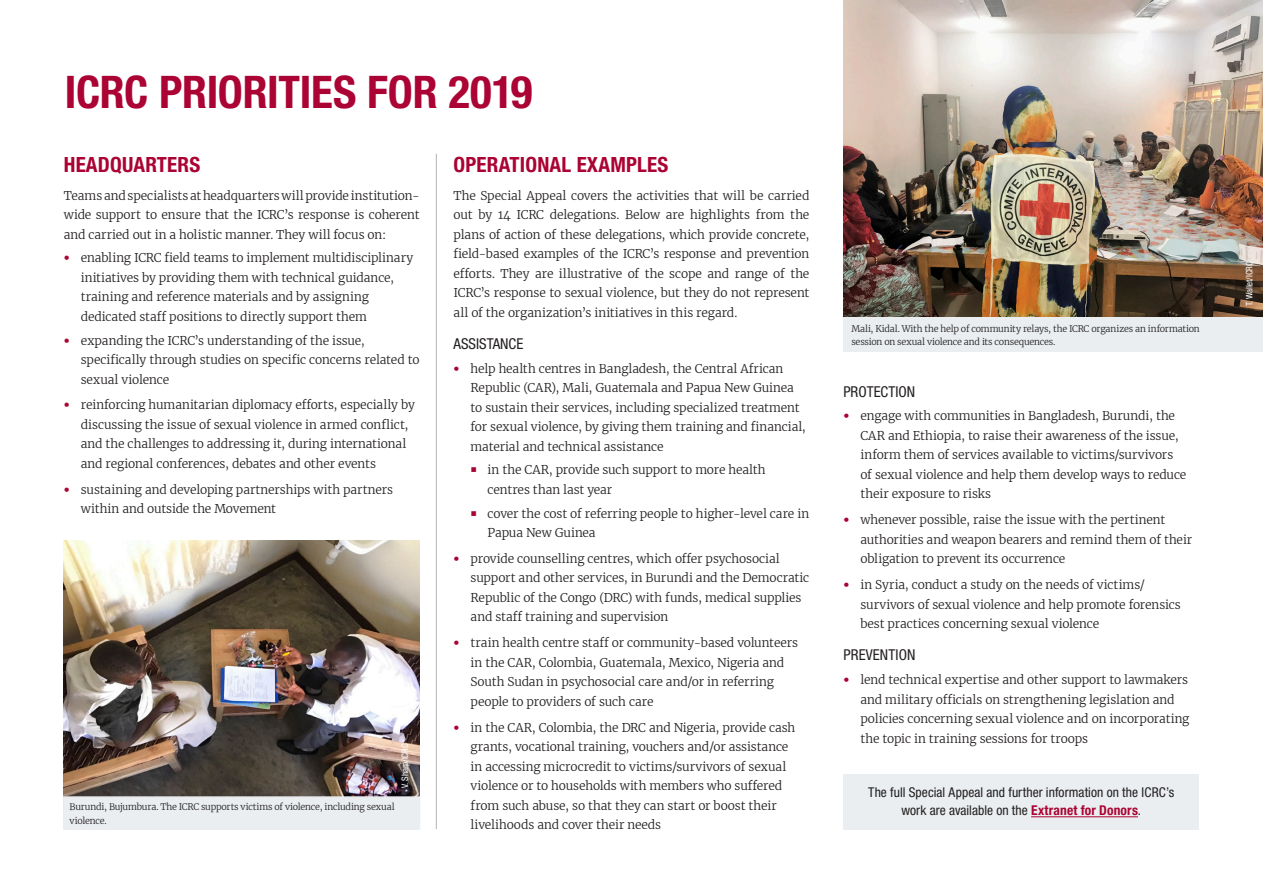
<style>
.page{position:relative;width:1263px;height:893px;background:#fff}
.page>*{position:absolute;margin:0;border:0;box-sizing:border-box;transform-origin:0 0}
.t1{font:700 condensed 45px "Helvetica Neue LT Std";letter-spacing:-.005em;color:#ab0333}
.Mission_Statement{font:700 condensed 21px "Helvetica Neue LT Std";letter-spacing:.01em;color:#ab0333}
.Mission_Statement-2{font:condensed 15px "Helvetica Neue LT Std";color:#231f20}
.Mission_Statement-3{font:condensed 13.5px/18px "Helvetica Neue LT Std";letter-spacing:.005em;color:#231f20;text-align:center}
.Mission_Statement-4{font:300 12px/19.5px "Merriweather";letter-spacing:-.01em;color:#231f20}
.t2{font:300 9px/13.5px "Merriweather";letter-spacing:-.02em;color:#231f20}
.t3{font:condensed 9px "Helvetica Neue LT Std";letter-spacing:-.01em;color:#fff}
.s1{font-family:"Helvetica Neue LT Std";font-weight:700;font-stretch:condensed;color:#ab0333}
.s2{font-weight:700;color:#ab0333}
</style>
<div class="page">
<img style="left:64px;top:540px;width:356px;height:256px">
<img style="left:843px;top:0;width:420px;height:317px">
<div style="left:843px;top:774px;width:356px;height:55px;background:#eaeef0"></div>
<hr style="left:1031px;top:816px;width:107px;height:1px;background:#ab0333">
<hr style="left:436px;top:154px;width:1px;height:675px;background:#b2b3b7">
<div style="left:63px;top:796px;width:357px;height:34px;background:#eaeef0;border:2px solid #eaeef0"></div>
<div style="left:843px;top:317px;width:420px;height:35px;background:#eaeef0"></div>
<p class="t1" style="left:65px;top:64px;width:469px">ICRC PRIORITIES FOR 2019</p>
<p class="Mission_Statement" style="left:64px;top:151px;width:138px">HEADQUARTERS</p>
<p class="Mission_Statement-4" style="left:64px;top:185px;width:357px;text-align:justify">Teams and specialists at headquarters will provide institution&shy;wide support to ensure that the ICRC’s response is coherent and carried out in a holistic manner. They will focus on:</p>
<p class="Mission_Statement-4" style="left:81px;top:248px;width:334px;text-indent:-17px"><span class="s1">•</span> enabling ICRC field teams to implement multidisciplinary initiatives by providing them with technical guidance, training and reference materials and by assigning dedicated staff positions to directly support them</p>
<p class="Mission_Statement-4" style="left:81px;top:330px;width:340px;text-indent:-17px"><span class="s1">•</span> expanding the ICRC’s understanding of the issue, specifically through studies on specific concerns related to sexual violence</p>
<p class="Mission_Statement-4" style="left:81px;top:395px;width:336px;text-indent:-17px"><span class="s1">•</span> reinforcing humanitarian diplomacy efforts, especially by discussing the issue of sexual violence in armed conflict, and the challenges to addressing it, during international and regional conferences, debates and other events</p>
<p class="Mission_Statement-4" style="left:81px;top:479px;width:314px;text-indent:-17px"><span class="s1">•</span> sustaining and developing partnerships with partners within and outside the Movement</p>
<p class="t3" style="left:400px;top:788px;width:46px;rotate:-90deg">V. Sharp/ICRC</p>
<p class="t2" style="left:70px;top:800px;width:327px">Burundi, Bujumbura. The ICRC supports victims of violence, including sexual violence.</p>
<p class="Mission_Statement" style="left:454px;top:151px;width:216px">OPERATIONAL EXAMPLES</p>
<p class="Mission_Statement-4" style="left:454px;top:185px;width:357px;text-align:justify">The Special Appeal covers the activities that will be carried out by 14 ICRC delegations. Below are highlights from the plans of action of these delegations, which provide concrete, field-based examples of the ICRC’s response and prevention efforts. They are illustrative of the scope and range of the ICRC’s response to sexual violence, but they do not represent all of the organization’s initiatives in this regard.</p>
<p class="Mission_Statement-2" style="left:454px;top:335px;width:71px">ASSISTANCE</p>
<p class="Mission_Statement-4" style="left:471px;top:358px;width:337px;text-indent:-17px"><span class="s1">•</span> help health centres in Bangladesh, the Central African Republic (CAR), Mali, Guatemala and Papua New Guinea to sustain their services, including specialized treatment for sexual violence, by giving them training and financial, material and technical assistance</p>
<p class="Mission_Statement-4" style="left:488px;top:460px;width:280px">in the CAR, provide such support to more health centres than last year</p>
<p class="Mission_Statement-4" style="left:488px;top:503px;width:323px">cover the cost of referring people to higher-level care in<br>Papua New Guinea</p>
<p class="Mission_Statement-4" style="left:471px;top:549px;width:340px;text-indent:-17px"><span class="s1">•</span> provide counselling centres, which offer psychosocial support and other services, in Burundi and the Democratic Republic of the Congo (DRC) with funds, medical supplies and staff training and supervision</p>
<p class="Mission_Statement-4" style="left:471px;top:633px;width:329px;text-indent:-17px"><span class="s1">•</span> train health centre staff or community-based volunteers in the CAR, Colombia, Guatemala, Mexico, Nigeria and South Sudan in psychosocial care and/or in referring people to providers of such care</p>
<p class="Mission_Statement-4" style="left:471px;top:717px;width:326px;text-indent:-17px"><span class="s1">•</span> in the CAR, Colombia, the DRC and Nigeria, provide cash grants, vocational training, vouchers and/or assistance in accessing microcredit to victims/survivors of sexual violence or to households with members who suffered from such abuse, so that they can start or boost their livelihoods and cover their needs</p>
<p class="t2" style="left:851px;top:322px;width:350px">Mali, Kidal. With the help of community relays, the ICRC organizes an information session on sexual violence and its consequences.</p>
<p class="Mission_Statement-2" style="left:843px;top:383px;width:73px">PROTECTION</p>
<p class="Mission_Statement-4" style="left:860px;top:406px;width:327px;text-indent:-17px"><span class="s1">•</span> engage with communities in Bangladesh, Burundi, the CAR and Ethiopia, to raise their awareness of the issue, inform them of services available to victims/survivors of sexual violence and help them develop ways to reduce their exposure to risks</p>
<p class="Mission_Statement-4" style="left:860px;top:510px;width:333px;text-indent:-17px"><span class="s1">•</span> whenever possible, raise the issue with the pertinent authorities and weapon bearers and remind them of their obligation to prevent its occurrence</p>
<p class="Mission_Statement-4" style="left:860px;top:575px;width:322px;text-indent:-17px"><span class="s1">•</span> in Syria, conduct a study on the needs of victims/ survivors of sexual violence and help promote forensics best practices concerning sexual violence</p>
<p class="Mission_Statement-2" style="left:843px;top:646px;width:74px">PREVENTION</p>
<p class="Mission_Statement-4" style="left:860px;top:670px;width:330px;text-indent:-17px"><span class="s1">•</span> lend technical expertise and other support to lawmakers and military officials on strengthening legislation and policies concerning sexual violence and on incorporating the topic in training sessions for troops</p>
<p class="Mission_Statement-3" style="left:868px;top:784px;width:308px">The full Special Appeal and further information on the ICRC’s work are available on the <span class="s2">Extranet for Donors</span>.</p>
<p class="t3" style="left:1244px;top:306px;width:46px;rotate:-90deg">T. Wallet/ICRC</p>
</div>
